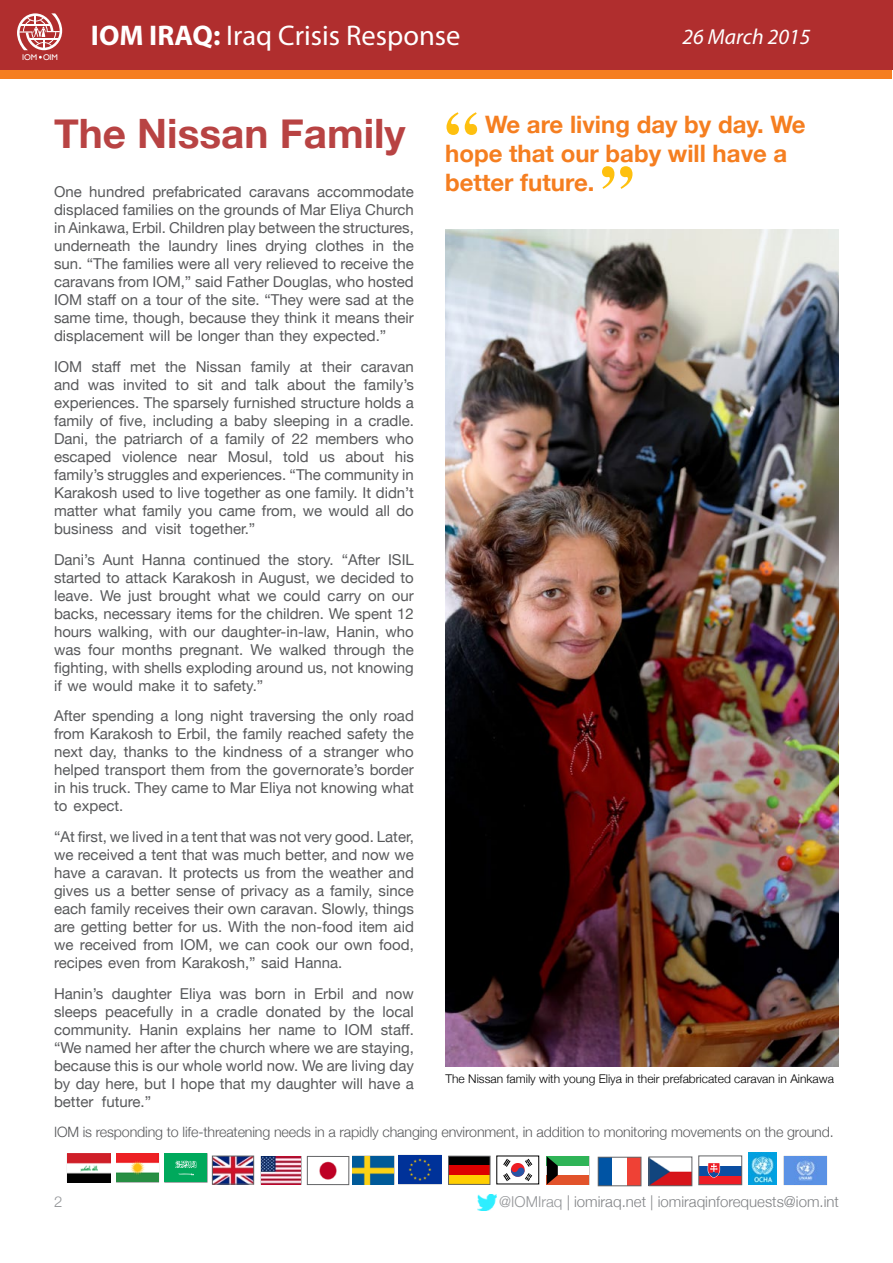
<style>
.page{position:relative;width:893px;height:1263px;background:#fff}
.page>*{position:absolute;margin:0;border:0;box-sizing:border-box;transform-origin:0 0}
.t1{font:700 67.5px "Times";color:#fec00f}
.t2{font:700 40.5px "Helvetica Neue";color:#b84343}
.t3{font:28.5px "Myriad Pro";color:#fff}
.t4{font:700 24px/28.8px "Helvetica Neue";color:#f57e20}
.t5{font:italic 21.75px "Myriad Pro";color:#fff}
.t6{font:15px/18px "Helvetica Neue";color:#58595b;text-align:justify}
.t7{font:300 15px "Helvetica Neue";color:#808285}
.t8{font:300 15px "Helvetica Neue";color:#939598}
.t9{font:300 14.25px "Helvetica Neue";letter-spacing:-.01em;color:#58595b}
.t10{font:300 12px "Helvetica Neue";color:#000}
.t11{font:8.25px "Gill Sans";letter-spacing:-.03em;color:#fff}
.s1{font-weight:700}
.s2{color:#939598}
</style>
<div class="page">
<img style="left:477px;top:1194px;width:20px;height:16px">
<div style="left:0;top:0;width:893px;height:70px;background:#b02e2e"></div>
<div style="left:1px;top:70px;width:891px;height:8px;background:#f57e20"></div>
<svg style="left:17px;top:13px;width:45px;height:37px"></svg>
<div style="left:165px;top:1153px;width:42px;height:29px;background:#00a95c"></div>
<svg style="left:175px;top:1160px;width:21px;height:15px"></svg>
<img style="left:261px;top:1156px;width:40px;height:28px">
<img style="left:748px;top:1152px;width:29px;height:32px">
<img style="left:67px;top:1154px;width:43px;height:28px">
<svg style="left:116px;top:1154px;width:1px;height:28px"></svg>
<img style="left:117px;top:1154px;width:42px;height:28px">
<img style="left:784px;top:1156px;width:43px;height:28px">
<img style="left:352px;top:1156px;width:42px;height:28px">
<svg style="left:307px;top:1156px;width:42px;height:29px"></svg>
<img style="left:214px;top:1158px;width:38px;height:24px">
<div style="left:212px;top:1156px;width:42px;height:28px;border:1px solid #636466"></div>
<img style="left:651px;top:1159px;width:39px;height:25px">
<div style="left:649px;top:1157px;width:43px;height:29px;border:1px solid #636466"></div>
<svg style="left:448px;top:1156px;width:42px;height:28px"></svg>
<div style="left:547px;top:1156px;width:42px;height:10px;background:#2fb457"></div>
<div style="left:547px;top:1175px;width:42px;height:9px;background:#e2532b"></div>
<svg style="left:547px;top:1156px;width:11px;height:28px"></svg>
<div style="left:398px;top:1155px;width:43px;height:29px;background:#003299"></div>
<img style="left:399px;top:1155px;width:42px;height:29px">
<div style="left:598px;top:1157px;width:14px;height:29px;background:#0054a4"></div>
<div style="left:627px;top:1157px;width:14px;height:29px;background:#ef4135"></div>
<div style="left:598px;top:1157px;width:43px;height:29px;border:1px solid #636466"></div>
<div style="left:699px;top:1156px;width:43px;height:29px;background:#ee1c25"></div>
<svg style="left:701px;top:1165px;width:39px;height:10px"></svg>
<div style="left:699px;top:1156px;width:43px;height:9px;background:#fff"></div>
<svg style="left:708px;top:1163px;width:12px;height:15px"></svg>
<div style="left:699px;top:1156px;width:43px;height:29px;border:1px solid #636466"></div>
<svg style="left:503px;top:1159px;width:29px;height:22px"></svg>
<img style="left:446px;top:230px;width:393px;height:837px">
<p class="t11" style="left:22px;top:52px;width:37px">IOM OIM</p>
<h3 class="t3" style="left:91px;top:18px;width:371px"><span class="s1">IOM IRAQ:</span> Iraq Crisis Response</h3>
<h3 class="t5" style="left:682px;top:23px;width:130px">26 March 2015</h3>
<h2 class="t2" style="left:54px;top:102px;width:353px">The Nissan Family</h2>
<p class="t6" style="left:54px;top:184px;width:361px">One hundred prefabricated caravans accommodate displaced families on the grounds of Mar Eliya Church in Ainkawa, Erbil. Children play between the structures, underneath the laundry lines drying clothes in the sun. “The families were all very relieved to receive the caravans from IOM,” said Father Douglas, who hosted IOM staff on a tour of the site. “They were sad at the same time, though, because they think it means their displacement will be longer than they expected.”</p>
<p class="t6" style="left:54px;top:358px;width:361px">IOM staff met the Nissan family at their caravan and was invited to sit and talk about the family’s experiences. The sparsely furnished structure holds a family of five, including a baby sleeping in a cradle.<br>Dani, the patriarch of a family of 22 members who escaped violence near Mosul, told us about his family’s struggles and experiences. “The community in Karakosh used to live together as one family. It didn’t matter what family you came from, we would all do business and visit together.”</p>
<p class="t6" style="left:54px;top:551px;width:361px">Dani’s Aunt Hanna continued the story. “After ISIL started to attack Karakosh in August, we decided to leave. We just brought what we could carry on our backs, necessary items for the children. We spent 12 hours walking, with our daughter-in-law, Hanin, who was four months pregnant. We walked through the fighting, with shells exploding around us, not knowing if we would make it to safety.”</p>
<p class="t6" style="left:54px;top:708px;width:361px">After spending a long night traversing the only road from Karakosh to Erbil, the family reached safety the next day, thanks to the kindness of a stranger who helped transport them from the governorate’s border in his truck. They came to Mar Eliya not knowing what to expect.</p>
<p class="t6" style="left:54px;top:829px;width:361px">“At first, we lived in a tent that was not very good. Later, we received a tent that was much better, and now we have a caravan. It protects us from the weather and gives us a better sense of privacy as a family, since each family receives their own caravan. Slowly, things are getting better for us. With the non-food item aid we received from IOM, we can cook our own food, recipes even from Karakosh,” said Hanna.</p>
<p class="t6" style="left:54px;top:985px;width:361px">Hanin’s daughter Eliya was born in Erbil and now sleeps peacefully in a cradle donated by the local community. Hanin explains her name to IOM staff. “We named her after the church where we are staying, because this is our whole world now. We are living day by day here, but I hope that my daughter will have a better future.”</p>
<h1 class="t1" style="left:444px;top:71px;width:35px">“</h1>
<h3 class="t4" style="left:445px;top:111px;width:362px;text-indent:40px">We are living day by day. We hope that our baby will have a better future.</h3>
<h1 class="t1" style="left:600px;top:125px;width:35px">”</h1>
<p class="t10" style="left:446px;top:1069px;width:390px">The Nissan family with young Eliya in their prefabricated caravan in Ainkawa</p>
<p class="t9" style="left:54px;top:1120px;width:781px">IOM is responding to life-threatening needs in a rapidly changing environment, in addition to monitoring movements on the ground.</p>
<p class="t8" style="left:54px;top:1189px;width:10px">2</p>
<p class="t7" style="left:499px;top:1189px;width:341px"><span class="s2">@IOMIraq</span> | iomiraq.net | iomiraqinforequests@iom.int</p>
</div>
